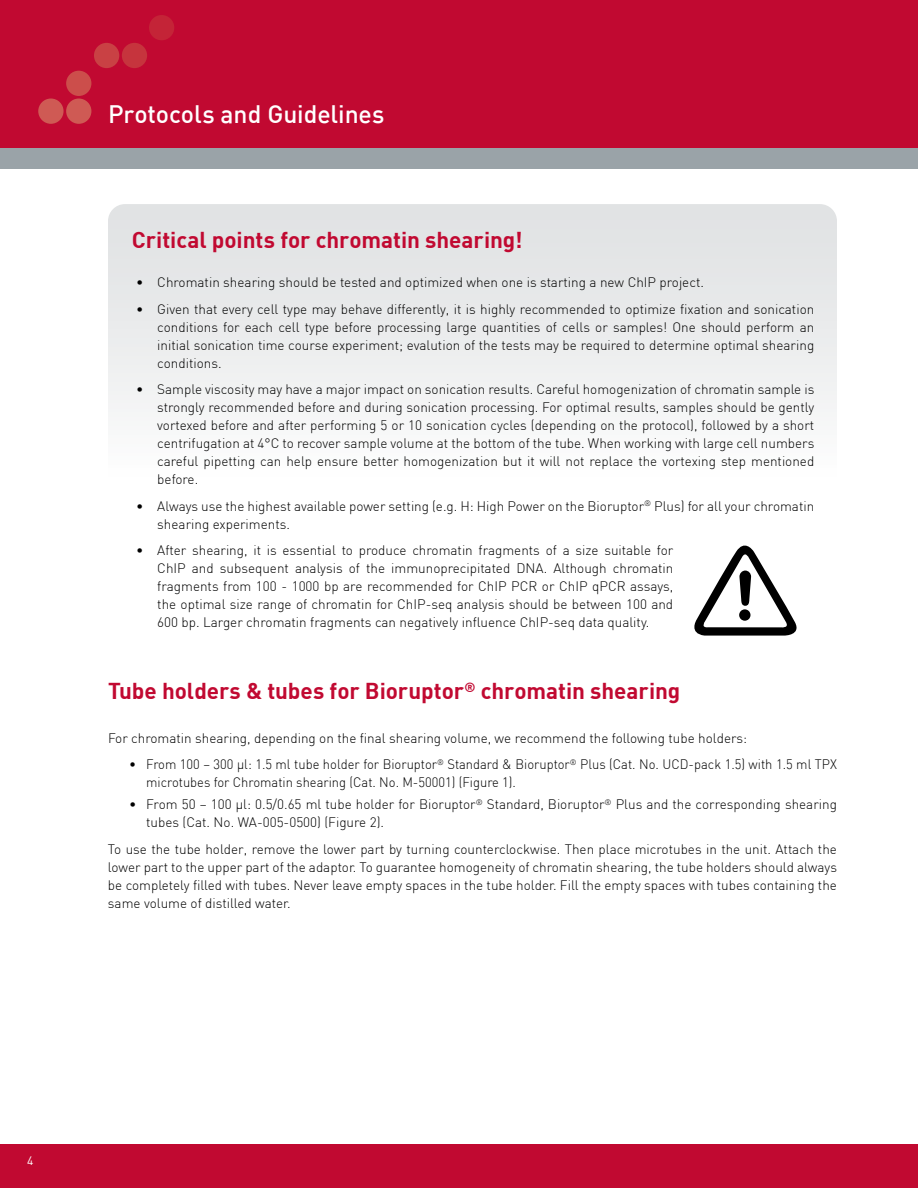
<style>
.page{position:relative;width:918px;height:1188px;background:#fff}
.page>*{position:absolute;margin:0;border:0;box-sizing:border-box;transform-origin:0 0}
.t1{font:500 24.75px "DIN";letter-spacing:-.005em;color:#fff}
.t2{font:700 22.5px "DIN";letter-spacing:-.005em;color:#c10931}
.t3{font:300 13.5px/18px "DIN";color:#000;text-align:justify}
.t4{font:300 13.5px/18px "DIN";color:#000;scale:.96 1}
.t5{font:12px "DIN";color:#fff}
</style>
<div class="page">
<div style="left:0;top:1144px;width:918px;height:44px;background:#c10931"></div>
<svg style="left:108px;top:204px;width:729px;height:208px"></svg>
<div style="left:0;top:0;width:918px;height:162px;background:#c10931"></div>
<div style="left:0;top:148px;width:918px;height:21px;background:#9aa3a8"></div>
<div style="left:66px;top:99px;width:25px;height:25px;background:#cf5a54;border-radius:50%"></div>
<div style="left:38px;top:99px;width:26px;height:25px;background:#cf5a54;border-radius:50%"></div>
<div style="left:66px;top:71px;width:25px;height:25px;background:#cc4e4b;border-radius:50%"></div>
<div style="left:94px;top:43px;width:25px;height:25px;background:#c94144;border-radius:50%"></div>
<div style="left:122px;top:43px;width:25px;height:25px;background:#c6343d;border-radius:50%"></div>
<div style="left:149px;top:15px;width:25px;height:25px;background:#c42437;border-radius:50%"></div>
<svg style="left:694px;top:545px;width:103px;height:91px"></svg>
<h1 class="t1" style="left:108px;top:98px;width:278px">Protocols and Guidelines</h1>
<h2 class="t2" style="left:132px;top:225px;width:392px">Critical points for chromatin shearing!</h2>
<p class="t3" style="left:136px;top:273px;width:569px">• Chromatin shearing should be tested and optimized when one is starting a new ChIP project.</p>
<p class="t3" style="left:157px;top:300px;width:658px;text-indent:-21px">• Given that every cell type may behave differently, it is highly recommended to optimize fixation and sonication conditions for each cell type before processing large quantities of cells or samples! One should perform an initial sonication time course experiment; evalution of the tests may be required to determine optimal shearing conditions.</p>
<p class="t3" style="left:157px;top:380px;width:659px;text-indent:-21px">• Sample viscosity may have a major impact on sonication results. Careful homogenization of chromatin sample is strongly recommended before and during sonication processing. For optimal results, samples should be gently vortexed before and after performing 5 or 10 sonication cycles (depending on the protocol), followed by a short centrifugation at 4°C to recover sample volume at the bottom of the tube. When working with large cell numbers careful pipetting can help ensure better homogenization but it will not replace the vortexing step mentioned before.</p>
<p class="t3" style="left:157px;top:497px;width:658px;text-indent:-21px">• Always use the highest available power setting (e.g. H: High Power on the Bioruptor<sup>®</sup> Plus) for all your chromatin shearing experiments.</p>
<p class="t3" style="left:157px;top:541px;width:518px;text-indent:-21px">• After shearing, it is essential to produce chromatin fragments of a size suitable for ChIP and subsequent analysis of the immunoprecipitated DNA. Although chromatin fragments from 100 - 1000 bp are recommended for ChIP PCR or ChIP qPCR assays, the optimal size range of chromatin for ChIP-seq analysis should be between 100 and 600 bp. Larger chromatin fragments can negatively influence ChIP-seq data quality.</p>
<h2 class="t2" style="left:108px;top:676px;width:574px">Tube holders &amp; tubes for Bioruptor<sup>®</sup> chromatin shearing</h2>
<p class="t3" style="left:108px;top:729px;width:641px">For chromatin shearing, depending on the final shearing volume, we recommend the following tube holders:</p>
<p class="t4" style="left:146px;top:755px;width:721px;text-indent:-17px">• From 100 – 300 µl: 1.5 ml tube holder for Bioruptor<sup>®</sup> Standard &amp; Bioruptor<sup>®</sup> Plus (Cat. No. UCD-pack 1.5) with 1.5 ml TPX microtubes for Chromatin shearing (Cat. No. M-50001) (Figure 1).</p>
<p class="t3" style="left:146px;top:795px;width:692px;text-indent:-17px">• From 50 – 100 µl: 0.5/0.65 ml tube holder for Bioruptor<sup>®</sup> Standard, Bioruptor<sup>®</sup> Plus and the corresponding shearing tubes (Cat. No. WA-005-0500) (Figure 2).</p>
<p class="t3" style="left:108px;top:840px;width:731px">To use the tube holder, remove the lower part by turning counterclockwise. Then place microtubes in the unit. Attach the lower part to the upper part of the adaptor. To guarantee homogeneity of chromatin shearing, the tube holders should always be completely filled with tubes. Never leave empty spaces in the tube holder. Fill the empty spaces with tubes containing the same volume of distilled water.</p>
<p class="t5" style="left:27px;top:1153px;width:8px">4</p>
</div>
